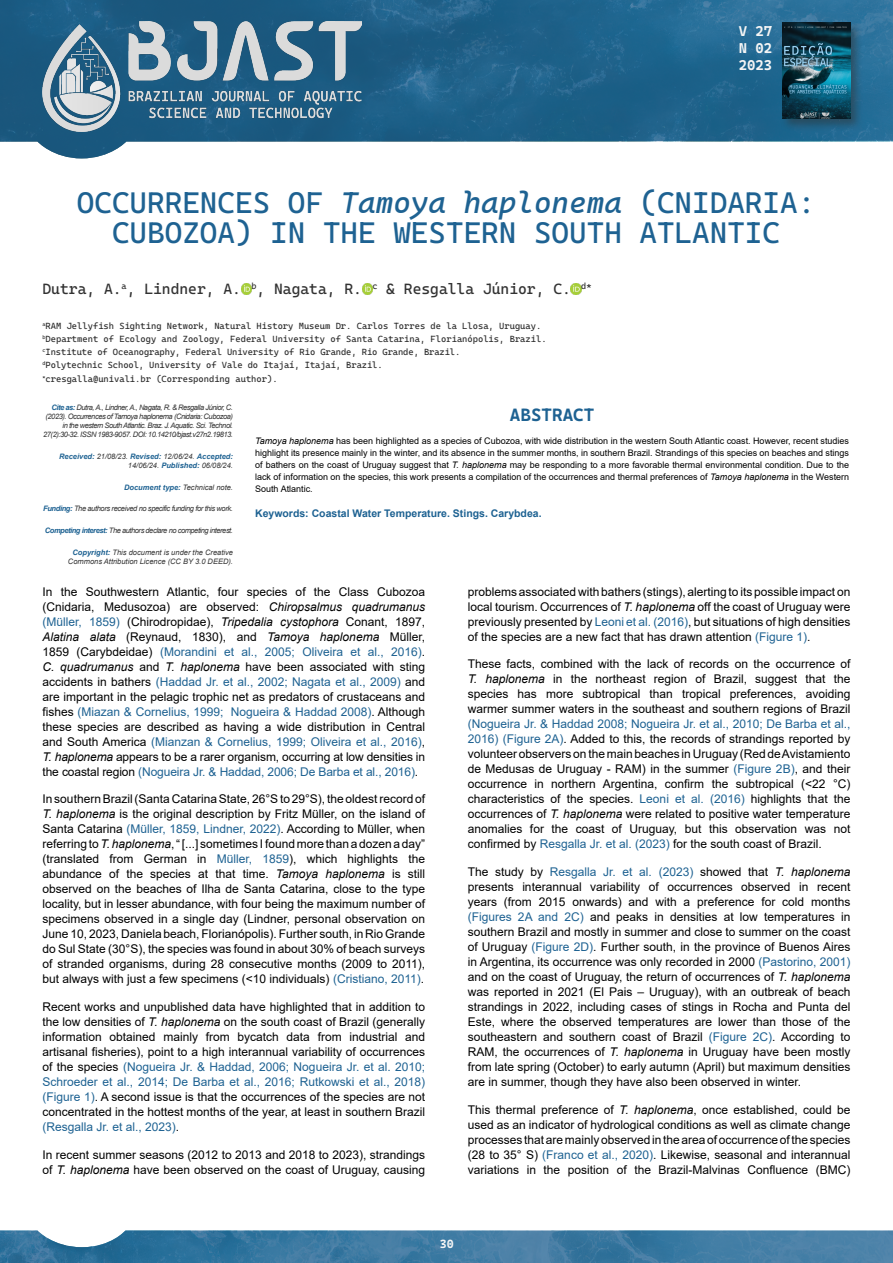
<style>
.page{position:relative;width:893px;height:1263px;background:#fff}
.page>*{position:absolute;margin:0;border:0;box-sizing:border-box;transform-origin:0 0}
.t1{font:30px/30px "Cascadia Code";color:#1e6292;text-align:center}
.t2{font:18px "Cascadia Code";color:#1e6292}
.t3{font:15px "Cascadia Code";color:#333}
.t4{font:14.25px/17.2px "Cascadia Code";color:#f5f5f5;text-align:justify}
.t5{font:12px/15px "Arial";color:#000;text-align:justify}
.t6{font:12px "Cascadia Code";color:#f5f5f5}
.t7{font:700 10.5px "Arial";color:#1e6292}
.t8{font:9px/12px "Arial";color:#000;text-align:justify}
.t9{font:9px/13.2px "Cascadia Code";color:#333}
.t10{font:italic 7.5px/9px "Arial";letter-spacing:-.06em;color:#333;text-align:right}
.t11{font:italic 7.5px/9px "Arial";color:#333;text-align:right}
.t12{font:italic 700 7.5px/9px "Arial";color:#1e6292;text-align:right}
.s1{font-style:italic}
.s2{font-weight:700;color:#1e6292}
.s3{font-weight:400;color:#333}
.s4{color:#1e6292}
</style>
<div class="page">
<svg style="left:0;top:0;width:893px;height:158px;background:#3e779a"></svg>
<svg style="left:0;top:1230px;width:893px;height:33px;background:#457fa5"></svg>
<img style="left:43px;top:21px;width:318px;height:110px">
<div style="left:779px;top:20px;width:84px;height:111px;background:#333;opacity:.5"></div>
<img style="left:783px;top:23px;width:67px;height:96px">
<svg style="left:241px;top:284px;width:10px;height:10px"></svg>
<svg style="left:362px;top:284px;width:10px;height:10px"></svg>
<svg style="left:571px;top:284px;width:10px;height:10px"></svg>
<p class="t4" style="left:739px;top:23px;width:35px">V 27<br>N 02<br>2023</p>
<h1 class="t1" style="left:77px;top:188px;width:740px">OCCURRENCES OF <span class="s1">Tamoya haplonema</span> (CNIDARIA:<br>CUBOZOA) IN THE WESTERN SOUTH ATLANTIC</h1>
<p class="t3" style="left:43px;top:277px;width:550px">Dutra, A.<sup>a</sup>, Lindner, A. <sup>b</sup>, Nagata, R. <sup>c</sup> &amp; Resgalla Júnior, C. <sup>d*</sup></p>
<p class="t9" style="left:43px;top:319px;width:506px"><sup>a</sup>RAM Jellyfish Sighting Network, Natural History Museum Dr. Carlos Torres de la Llosa, Uruguay. <sup>b</sup>Department of Ecology and Zoology, Federal University of Santa Catarina, Florianópolis, Brazil. <sup>c</sup>Institute of Oceanography, Federal University of Rio Grande, Rio Grande, Brazil.<br><sup>d</sup>Polytechnic School, University of Vale do Itajaí, Itajaí, Brazil.<br><sup>*</sup>cresgalla@univali.br (Corresponding author).</p>
<h2 class="t2" style="left:510px;top:401px;width:86px">ABSTRACT</h2>
<p class="t8" style="left:255px;top:435px;width:595px"><span class="s1">Tamoya haplonema</span> has been highlighted as a species of Cubozoa, with wide distribution in the western South Atlantic coast. However, recent studies highlight its presence mainly in the winter, and its absence in the summer months, in southern Brazil. Strandings of this species on beaches and stings of bathers on the coast of Uruguay suggest that <span class="s1">T. haplonema</span> may be responding to a more favorable thermal environmental condition. Due to the lack of information on the species, this work presents a compilation of the occurrences and thermal preferences of <span class="s1">Tamoya haplonema</span> in the Western South Atlantic.</p>
<p class="t7" style="left:255px;top:505px;width:288px">Keywords: Coastal Water Temperature. Stings. Carybdea.</p>
<p class="t10" style="left:43px;top:403px;width:191px"><span class="s2">Cite as:</span> Dutra, A., Lindner, A., Nagata, R. &amp; Resgalla Júnior, C. (2023). Occurrences of Tamoya haplonema (Cnidaria: Cubozoa) in the western South Atlantic. Braz. J. Aquatic. Sci. Technol.<br>27(2):30-32. ISSN 1983-9057. DOI: 10.14210/bjast.v27n2.19813.</p>
<p class="t12" style="left:59px;top:452px;width:175px">Received: <span class="s3">21/08/23.</span> Revised: <span class="s3">12/06/24.</span> Accepted:<br><span class="s3">14/06/24.</span> Published: <span class="s3">06/08/24.</span></p>
<p class="t11" style="left:124px;top:482px;width:110px"><span class="s2">Document type:</span> Technical note.</p>
<p class="t10" style="left:43px;top:504px;width:191px"><span class="s2">Funding:</span> The authors received no specific funding for this work.</p>
<p class="t10" style="left:45px;top:526px;width:190px"><span class="s2">Competing interest:</span> The authors declare no competing interest.</p>
<p class="t11" style="left:68px;top:548px;width:167px"><span class="s2">Copyright:</span> This document is under the Creative<br>Commons Attribution Licence (CC BY 3.0 DEED).</p>
<p class="t5" style="left:43px;top:584px;width:384px">In the Southwestern Atlantic, four species of the Class Cubozoa (Cnidaria, Medusozoa) are observed: <span class="s1">Chiropsalmus quadrumanus </span><span class="s4">(Müller, 1859)</span> (Chirodropidae), <span class="s1">Tripedalia cystophora</span> Conant, 1897, <span class="s1">Alatina alata</span> (Reynaud, 1830), and <span class="s1">Tamoya haplonema</span> Müller, 1859 (Carybdeidae) <span class="s4">(Morandini et al., 2005; Oliveira et al., 2016)</span>.<br><span class="s1">C. quadrumanus</span> and <span class="s1">T. haplonema</span> have been associated with sting accidents in bathers <span class="s4">(Haddad Jr. et al., 2002; Nagata et al., 2009)</span> and are important in the pelagic trophic net as predators of crustaceans and fishes <span class="s4">(Miazan &amp; Cornelius, 1999; Nogueira &amp; Haddad 2008)</span>. Although these species are described as having a wide distribution in Central and South America <span class="s4">(Mianzan &amp; Cornelius, 1999; Oliveira et al., 2016)</span>, <span class="s1">T. haplonema</span> appears to be a rarer organism, occurring at low densities in the coastal region <span class="s4">(Nogueira Jr. &amp; Haddad, 2006; De Barba et al., 2016)</span>.</p>
<p class="t5" style="left:43px;top:791px;width:384px">In southern Brazil (Santa Catarina State, 26°S to 29°S), the oldest record of <span class="s1">T. haplonema</span> is the original description by Fritz Müller, on the island of Santa Catarina <span class="s4">(Müller, 1859, Lindner, 2022)</span>. According to Müller, when referring to <span class="s1">T. haplonema</span>, “ [...] sometimes I found more than a dozen a day” (translated from German in <span class="s4">Müller, 1859</span>), which highlights the abundance of the species at that time. <span class="s1">Tamoya haplonema</span> is still observed on the beaches of Ilha de Santa Catarina, close to the type locality, but in lesser abundance, with four being the maximum number of specimens observed in a single day (Lindner, personal observation on June 10, 2023, Daniela beach, Florianópolis). Further south, in Rio Grande do Sul State (30°S), the species was found in about 30% of beach surveys of stranded organisms, during 28 consecutive months (2009 to 2011), but always with just a few specimens (&lt;10 individuals) <span class="s4">(Cristiano, 2011)</span>.</p>
<p class="t5" style="left:43px;top:999px;width:384px">Recent works and unpublished data have highlighted that in addition to the low densities of <span class="s1">T. haplonema</span> on the south coast of Brazil (generally information obtained mainly from bycatch data from industrial and artisanal fisheries), point to a high interannual variability of occurrences of the species <span class="s4">(Nogueira Jr. &amp; Haddad, 2006; Nogueira Jr. et al. 2010; Schroeder et al., 2014; De Barba et al., 2016; Rutkowski et al., 2018) (Figure 1)</span>. A second issue is that the occurrences of the species are not concentrated in the hottest months of the year, at least in southern Brazil <span class="s4">(Resgalla Jr. et al., 2023)</span>.</p>
<p class="t5" style="left:43px;top:1147px;width:384px">In recent summer seasons (2012 to 2013 and 2018 to 2023), strandings of <span class="s1">T. haplonema</span> have been observed on the coast of Uruguay, causing</p>
<p class="t5" style="left:468px;top:584px;width:384px">problems associated with bathers (stings), alerting to its possible impact on local tourism. Occurrences of <span class="s1">T. haplonema</span> off the coast of Uruguay were previously presented by <span class="s4">Leoni et al. (2016)</span>, but situations of high densities of the species are a new fact that has drawn attention <span class="s4">(Figure 1)</span>.</p>
<p class="t5" style="left:468px;top:656px;width:384px">These facts, combined with the lack of records on the occurrence of <span class="s1">T. haplonema</span> in the northeast region of Brazil, suggest that the species has more subtropical than tropical preferences, avoiding warmer summer waters in the southeast and southern regions of Brazil</p>
<p class="t5" style="left:468px;top:716px;width:384px"><span class="s4">(Nogueira Jr. &amp; Haddad 2008; Nogueira Jr. et al., 2010; De Barba et al., 2016) (Figure 2A)</span>. Added to this, the records of strandings reported by volunteer observers on the main beaches in Uruguay (Red de Avistamiento de Medusas de Uruguay - RAM) in the summer <span class="s4">(Figure 2B)</span>, and their occurrence in northern Argentina, confirm the subtropical (&lt;22 °C) characteristics of the species. <span class="s4">Leoni et al. (2016)</span> highlights that the occurrences of <span class="s1">T. haplonema</span> were related to positive water temperature anomalies for the coast of Uruguay, but this observation was not confirmed by <span class="s4">Resgalla Jr. et al. (2023)</span> for the south coast of Brazil.</p>
<p class="t5" style="left:468px;top:864px;width:384px">The study by <span class="s4">Resgalla Jr. et al. (2023)</span> showed that <span class="s1">T. haplonema </span>presents interannual variability of occurrences observed in recent years (from 2015 onwards) and with a preference for cold months <span class="s4">(Figures 2A and 2C)</span> and peaks in densities at low temperatures in southern Brazil and mostly in summer and close to summer on the coast of Uruguay <span class="s4">(Figure 2D)</span>. Further south, in the province of Buenos Aires in Argentina, its occurrence was only recorded in 2000 <span class="s4">(Pastorino, 2001) </span>and on the coast of Uruguay, the return of occurrences of <span class="s1">T. haplonema </span>was reported in 2021 (El Pais – Uruguay), with an outbreak of beach strandings in 2022, including cases of stings in Rocha and Punta del Este, where the observed temperatures are lower than those of the southeastern and southern coast of Brazil <span class="s4">(Figure 2C)</span>. According to RAM, the occurrences of <span class="s1">T. haplonema</span> in Uruguay have been mostly from late spring (October) to early autumn (April) but maximum densities are in summer, though they have also been observed in winter.</p>
<p class="t5" style="left:468px;top:1102px;width:384px">This thermal preference of <span class="s1">T. haplonema</span>, once established, could be used as an indicator of hydrological conditions as well as climate change processes that are mainly observed in the area of occurrence of the species (28 to 35° S) <span class="s4">(Franco et al., 2020)</span>. Likewise, seasonal and interannual variations in the position of the Brazil-Malvinas Confluence (BMC)</p>
<p class="t6" style="left:440px;top:1234px;width:16px">30</p>
</div>
